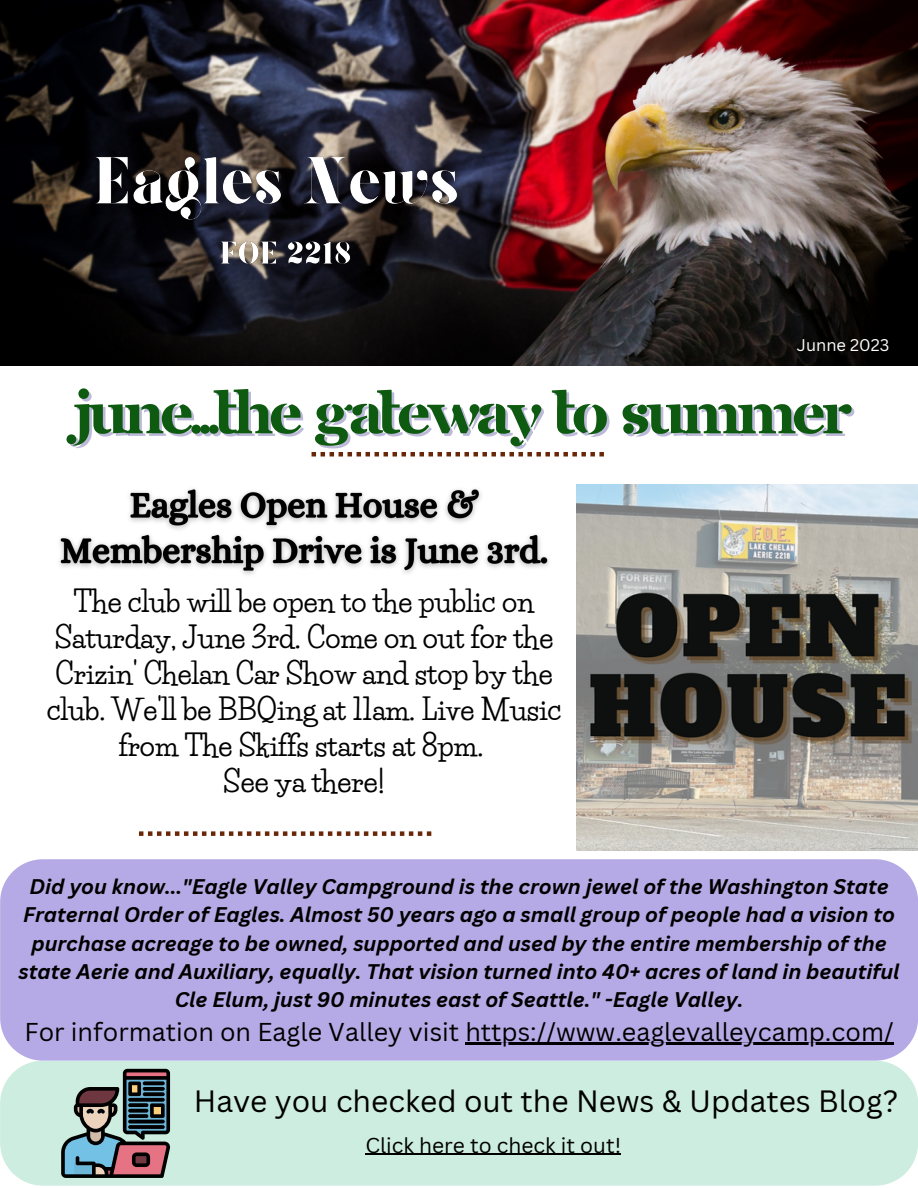
<style>
.page{position:relative;width:918px;height:1188px;background:#fff}
.page>*{position:absolute;margin:0;border:0;box-sizing:border-box;transform-origin:0 0}
.t1{font:59.7px "Saint George Lowercase Stencil";letter-spacing:-.045em;color:#0e5a10}
.t2{font:30px "Canva Sans";color:#000}
.t3{font:700 28.5px/36px "Life Savers";color:#000;text-align:center}
.t4{font:25.2px "Canva Sans";color:#000}
.t5{font:21px "Canva Sans";color:#000}
.t6{font:italic 700 20.7px/28.2px "Canva Sans";color:#000;text-align:center}
.t7{font:16.5px "Canva Sans";color:#fff}
</style>
<div class="page">
<svg style="left:312px;top:452px;width:292px;height:4px"></svg>
<div style="left:0;top:859px;width:918px;height:201px;background:#b5aae5"></div>
<hr style="left:465px;top:1043px;width:429px;height:2px;background:#000">
<svg style="left:139px;top:831px;width:292px;height:5px"></svg>
<div style="left:0;top:1061px;width:918px;height:124px;background:#cceddf"></div>
<svg style="left:61px;top:1069px;width:109px;height:109px;background:#71777a"></svg>
<img style="left:0;top:0;width:918px;height:366px">
<img style="left:576px;top:484px;width:342px;height:366px">
<img style="left:59px;top:489px;width:490px;height:86px">
<hr style="left:365px;top:1154px;width:256px;height:1px;background:#000">
<img style="left:76px;top:140px;width:419px;height:152px">
<p class="t7" style="left:797px;top:333px;width:94px">Junne 2023</p>
<p class="t1" style="left:75px;top:377px;width:779px">june...the gateway to summer</p>
<p class="t3" style="left:47px;top:584px;width:516px">The club will be open to the public on Saturday, June 3rd. Come on out for the Crizin' Chelan Car Show and stop by the club. We'll be BBQing at 11am. Live Music from The Skiffs starts at 8pm.</p>
<p class="t3" style="left:223px;top:764px;width:163px">See ya there!</p>
<p class="t6" style="left:19px;top:872px;width:883px">Did you know..."Eagle Valley Campground is the crown jewel of the Washington State Fraternal Order of Eagles. Almost 50 years ago a small group of people had a vision to purchase acreage to be owned, supported and used by the entire membership of the state Aerie and Auxiliary, equally. That vision turned into 40+ acres of land in beautiful Cle Elum, just 90 minutes east of Seattle." -Eagle Valley.</p>
<p class="t4" style="left:25px;top:1014px;width:871px">For information on Eagle Valley visit https://www.eaglevalleycamp.com/</p>
<p class="t2" style="left:194px;top:1080px;width:706px">Have you checked out the News &amp; Updates Blog?</p>
<p class="t5" style="left:365px;top:1130px;width:257px">Click here to check it out!</p>
</div>
